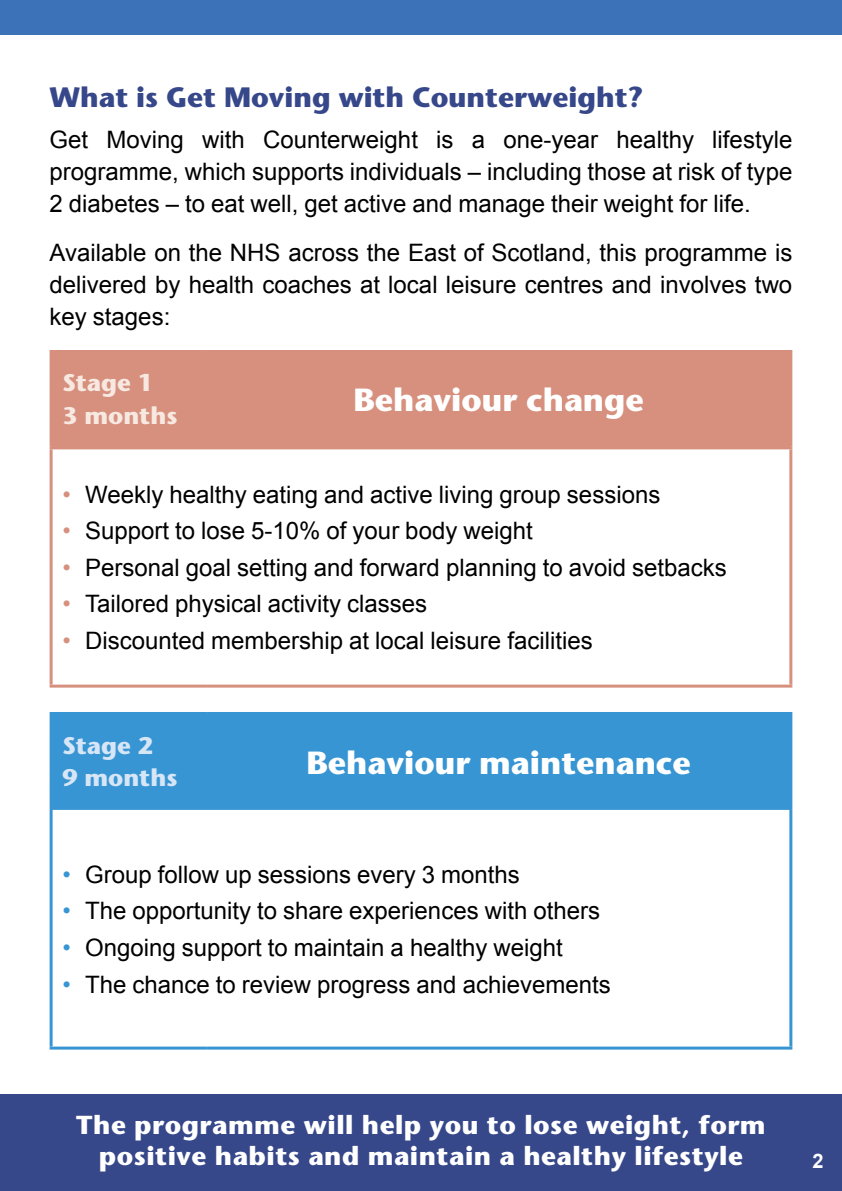
<style>
.page{position:relative;width:842px;height:1191px;background:#fff}
.page>*{position:absolute;margin:0;border:0;box-sizing:border-box;transform-origin:0 0}
.strip_heading{font:700 32px "Stone Sans";color:#fff}
.strip_heading-2{font:700 28px "Stone Sans";color:#36478a}
.strip_heading-3{font:700 26px/31.2px "Stone Sans";letter-spacing:.02em;color:#fff;text-align:center}
.strip_text{font:24px/32px "Arial";color:#000;text-align:justify}
.strip_text-2{font:700 24px "Stone Sans";color:#f7e9e2}
.strip_text-3{font:700 24px "Stone Sans";color:#d7e6f6}
.strip_heading-4{font:700 24px "Stone Sans";color:#f7e9e2}
.strip_heading-5{font:700 24px "Stone Sans";color:#d7e6f6}
.strip_text-4{font:700 20px "Arial";color:#fff}
.s1{color:#d6907d}
.s2{color:#3895d3}
</style>
<div class="page">
<div style="left:0;top:1094px;width:842px;height:97px;background:#36478a"></div>
<div style="left:0;top:0;width:842px;height:34px;background:#3c72b7"></div>
<div style="left:53px;top:353px;width:736px;height:93px;background:#d6907d"></div>
<div style="left:53px;top:715px;width:736px;height:95px;background:#3895d3"></div>
<hr style="left:50px;top:712px;width:158px;height:3px;background:#3895d3">
<hr style="left:50px;top:715px;width:3px;height:95px;background:#3895d3">
<hr style="left:208px;top:712px;width:584px;height:3px;background:#3895d3">
<hr style="left:789px;top:715px;width:3px;height:95px;background:#3895d3">
<hr style="left:50px;top:810px;width:3px;height:236px;background:#3895d3">
<hr style="left:789px;top:810px;width:3px;height:236px;background:#3895d3">
<hr style="left:50px;top:1046px;width:158px;height:3px;background:#3895d3">
<hr style="left:208px;top:1046px;width:584px;height:3px;background:#3895d3">
<hr style="left:50px;top:446px;width:158px;height:3px;background:#d6907d">
<hr style="left:208px;top:446px;width:584px;height:3px;background:#d6907d">
<hr style="left:50px;top:350px;width:158px;height:3px;background:#d6907d">
<hr style="left:50px;top:353px;width:3px;height:93px;background:#d6907d">
<hr style="left:208px;top:350px;width:584px;height:3px;background:#d6907d">
<hr style="left:789px;top:353px;width:3px;height:93px;background:#d6907d">
<hr style="left:50px;top:449px;width:3px;height:235px;background:#d6907d">
<hr style="left:789px;top:449px;width:3px;height:235px;background:#d6907d">
<hr style="left:50px;top:684px;width:158px;height:3px;background:#d6907d">
<hr style="left:208px;top:684px;width:584px;height:3px;background:#d6907d">
<p class="strip_heading-2" style="left:50px;top:80px;width:596px">What is Get Moving with Counterweight?</p>
<p class="strip_text" style="left:50px;top:124px;width:744px">Get Moving with Counterweight is a one-year healthy lifestyle programme, which supports individuals – including those at risk of type 2 diabetes – to eat well, get active and manage their weight for life.</p>
<p class="strip_text" style="left:50px;top:237px;width:744px">Available on the NHS across the East of Scotland, this programme is delivered by health coaches at local leisure centres and involves two key stages:</p>
<p class="strip_heading-4" style="left:62px;top:367px;width:92px">Stage 1</p>
<p class="strip_text-2" style="left:62px;top:400px;width:117px">3 months</p>
<p class="strip_heading" style="left:353px;top:380px;width:292px">Behaviour change</p>
<p class="strip_text" style="left:62px;top:478px;width:599px"><span class="s1">•</span> Weekly healthy eating and active living group sessions</p>
<p class="strip_text" style="left:62px;top:515px;width:472px"><span class="s1">•</span> Support to lose 5-10% of your body weight</p>
<p class="strip_text" style="left:62px;top:551px;width:666px"><span class="s1">•</span> Personal goal setting and forward planning to avoid setbacks</p>
<p class="strip_text" style="left:62px;top:588px;width:366px"><span class="s1">•</span> Tailored physical activity classes</p>
<p class="strip_text" style="left:62px;top:624px;width:532px"><span class="s1">•</span> Discounted membership at local leisure facilities</p>
<p class="strip_heading-5" style="left:62px;top:730px;width:92px">Stage 2</p>
<p class="strip_text-3" style="left:62px;top:762px;width:117px">9 months</p>
<p class="strip_heading" style="left:306px;top:742px;width:386px">Behaviour maintenance</p>
<p class="strip_text" style="left:62px;top:858px;width:459px"><span class="s2">•</span> Group follow up sessions every 3 months</p>
<p class="strip_text" style="left:62px;top:895px;width:539px"><span class="s2">•</span> The opportunity to share experiences with others</p>
<p class="strip_text" style="left:62px;top:931px;width:502px"><span class="s2">•</span> Ongoing support to maintain a healthy weight</p>
<p class="strip_text" style="left:62px;top:968px;width:550px"><span class="s2">•</span> The chance to review progress and achievements</p>
<p class="strip_heading-3" style="left:76px;top:1108px;width:691px">The programme will help you to lose weight, form positive habits and maintain a healthy lifestyle</p>
<p class="strip_text-4" style="left:812px;top:1148px;width:13px">2</p>
</div>
